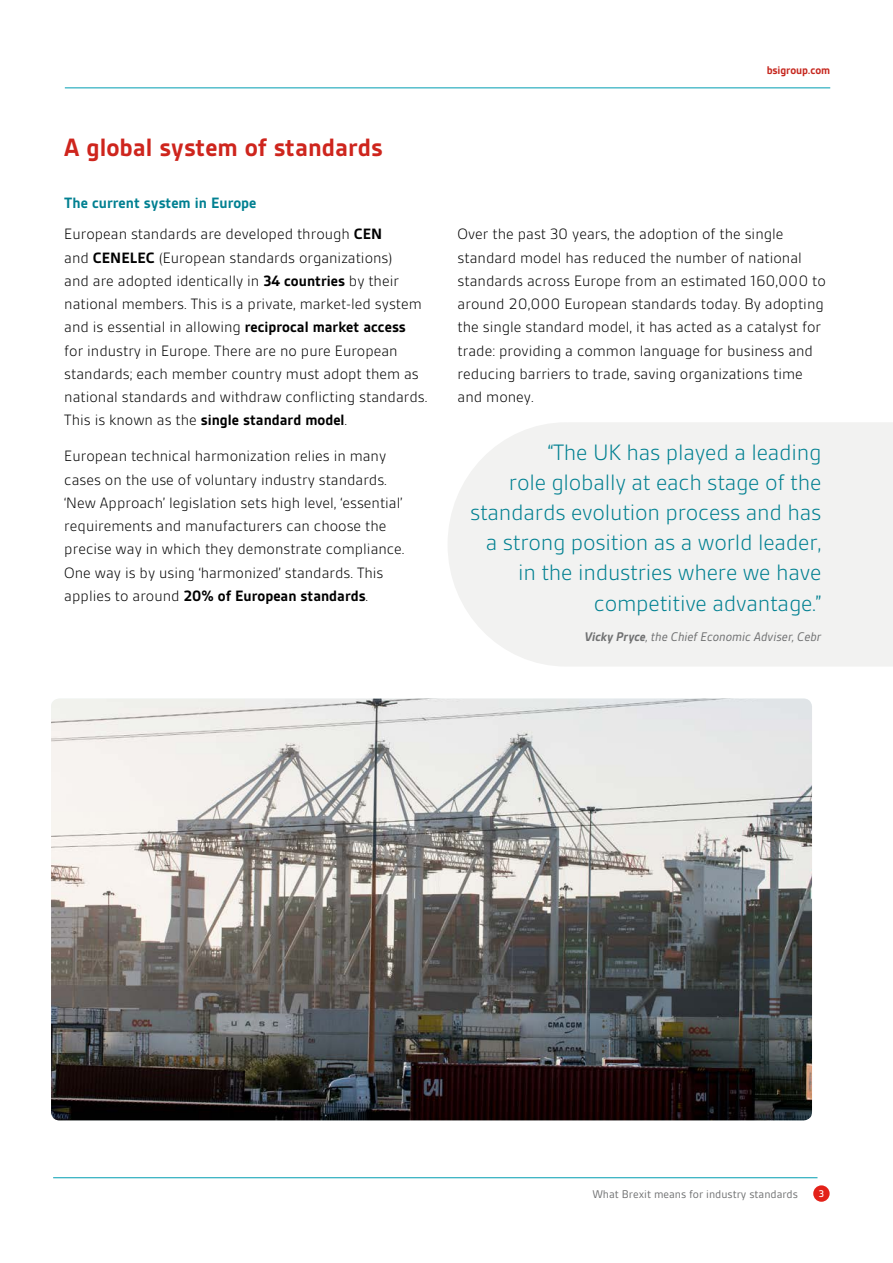
<style>
.page{position:relative;width:893px;height:1263px;background:#fff}
.page>*{position:absolute;margin:0;border:0;box-sizing:border-box;transform-origin:0 0}
.t1{font:700 27px "BSI Gesta";color:#ce251d}
.t2{font:300 24px/30px "BSI Gesta";letter-spacing:-.01em;color:#008091;text-align:right}
.t3{font:300 16.2px/23.2px "BSI Gesta";color:#000}
.t4{font:italic 13.5px "BSI Gesta";color:#707172}
.t5{font:12px "BSI Gesta";color:#707172}
.t6{font:700 12px "BSI Gesta";letter-spacing:-.01em;color:#c6271e}
.t7{font:500 10.5px "BSI Gesta";color:#fff}
.s1{font-weight:700;color:#008091}
.s2{font-weight:700}
</style>
<div class="page">
<div style="left:448px;top:422px;width:445px;height:244px;background:#f2f2f1"></div>
<div style="left:813px;top:1185px;width:17px;height:17px;background:#e32119;border-radius:50%"></div>
<hr style="left:53px;top:1177px;width:764px;height:1px;background:#009db2">
<img style="left:51px;top:698px;width:761px;height:422px">
<hr style="left:65px;top:88px;width:765px;height:1px;background:#009db2">
<h1 class="t1" style="left:64px;top:133px;width:320px">A global system of standards</h1>
<p class="t3" style="left:64px;top:187px;width:319px;line-height:31.8px"><span class="s1">The current system in Europe<br></span>European standards are developed through <span class="s2">CEN</span></p>
<p class="t3" style="left:64px;top:246px;width:365px">and <span class="s2">CENELEC</span> (European standards organizations)<br>and are adopted identically in <span class="s2">34 countries</span> by their national members. This is a private, market-led system and is essential in allowing <span class="s2">reciprocal market access </span>for industry in Europe. There are no pure European standards; each member country must adopt them as national standards and withdraw conflicting standards.<br>This is known as the <span class="s2">single standard model</span>.</p>
<p class="t3" style="left:64px;top:445px;width:342px">European technical harmonization relies in many cases on the use of voluntary industry standards. ‘New Approach’ legislation sets high level, ‘essential’ requirements and manufacturers can choose the precise way in which they demonstrate compliance.<br>One way is by using ‘harmonized’ standards. This applies to around <span class="s2">20% of European standards</span>.</p>
<p class="t6" style="left:767px;top:64px;width:65px">bsigroup.com</p>
<p class="t3" style="left:458px;top:223px;width:370px">Over the past 30 years, the adoption of the single standard model has reduced the number of national standards across Europe from an estimated 160,000 to around 20,000 European standards today. By adopting the single standard model, it has acted as a catalyst for trade: providing a common language for business and reducing barriers to trade, saving organizations time and money.</p>
<h2 class="t2" style="left:470px;top:438px;width:353px">“The UK has played a leading<br>role globally at each stage of the standards evolution process and has a strong position as a world leader, in the industries where we have competitive advantage.”</h2>
<p class="t4" style="left:584px;top:629px;width:239px"><span class="s2">Vicky Pryce</span>, the Chief Economic Adviser, Cebr</p>
<p class="t5" style="left:592px;top:1187px;width:207px">What Brexit means for industry standards</p>
<p class="t7" style="left:819px;top:1188px;width:7px">3</p>
</div>
